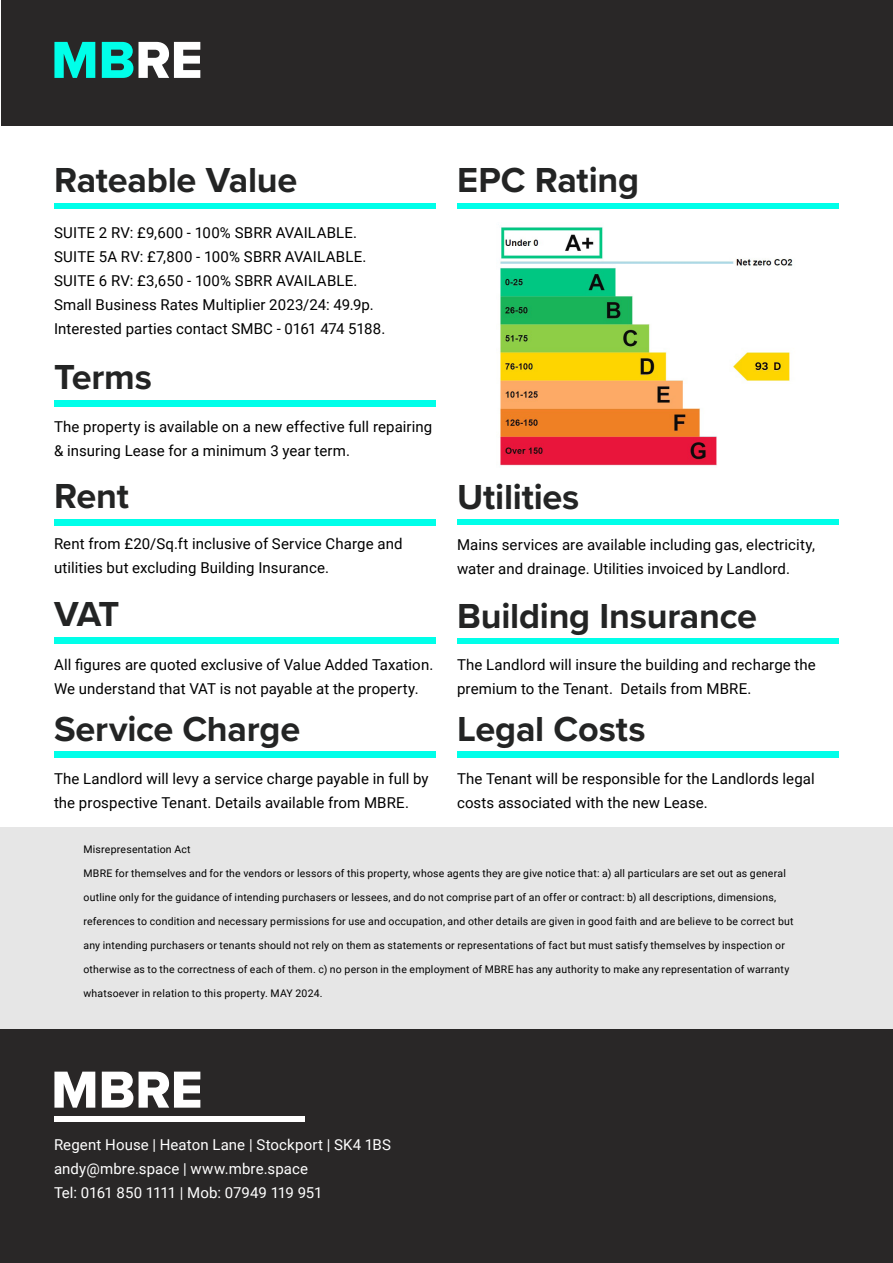
<style>
.page{position:relative;width:893px;height:1263px;background:#fff}
.page>*{position:absolute;margin:0;border:0;box-sizing:border-box;transform-origin:0 0}
.t1{font:54px "Proxima Nova Extrabld";color:#00ffe9}
.t2{font:54px "Proxima Nova Extrabld";color:#fff}
.Header_2{font:700 36px "Proxima Nova";letter-spacing:-.005em;color:#232424}
.Body_Copy{font:15px/24px "Roboto";letter-spacing:.005em;color:#000}
.Body_Copy-2{font:15px "Roboto";letter-spacing:.005em;color:#fff}
.Terms{font:10.5px "Roboto";letter-spacing:.02em;color:#000}
.s1{color:#fff}
</style>
<div class="page">
<div style="left:2px;top:0;width:891px;height:125px;background:#292727"></div>
<div style="left:54px;top:203px;width:382px;height:5px;background:#00ffe9"></div>
<div style="left:54px;top:400px;width:382px;height:6px;background:#00ffe9"></div>
<div style="left:54px;top:519px;width:382px;height:7px;background:#00ffe9"></div>
<div style="left:457px;top:203px;width:382px;height:5px;background:#00ffe9"></div>
<div style="left:457px;top:751px;width:382px;height:7px;background:#00ffe9"></div>
<div style="left:0;top:827px;width:893px;height:202px;background:#e6e6e6"></div>
<div style="left:0;top:1029px;width:893px;height:234px;background:#292727"></div>
<div style="left:54px;top:1116px;width:251px;height:5px;background:#fff"></div>
<img style="left:498px;top:224px;width:295px;height:242px">
<div style="left:457px;top:638px;width:382px;height:6px;background:#00ffe9"></div>
<div style="left:54px;top:751px;width:382px;height:7px;background:#00ffe9"></div>
<div style="left:54px;top:637px;width:382px;height:7px;background:#00ffe9"></div>
<div style="left:457px;top:519px;width:382px;height:6px;background:#00ffe9"></div>
<p class="t1" style="left:51px;top:20px;width:153px">MB<span class="s1">RE</span></p>
<p class="Header_2" style="left:54px;top:153px;width:245px">Rateable Value</p>
<p class="Body_Copy" style="left:54px;top:220px;width:305px">SUITE 2 RV: £9,600 - 100% SBRR AVAILABLE.</p>
<p class="Body_Copy" style="left:54px;top:244px;width:314px">SUITE 5A RV: £7,800 - 100% SBRR AVAILABLE.</p>
<p class="Body_Copy" style="left:54px;top:268px;width:305px">SUITE 6 RV: £3,650 - 100% SBRR AVAILABLE.</p>
<p class="Body_Copy" style="left:54px;top:292px;width:321px">Small Business Rates Multiplier 2023/24: 49.9p.</p>
<p class="Body_Copy" style="left:54px;top:316px;width:333px">Interested parties contact SMBC - 0161 474 5188.</p>
<p class="Header_2" style="left:54px;top:350px;width:99px">Terms</p>
<p class="Body_Copy" style="left:54px;top:414px;width:380px">The property is available on a new effective full repairing &amp; insuring Lease for a minimum 3 year term.</p>
<p class="Header_2" style="left:54px;top:470px;width:77px">Rent</p>
<p class="Body_Copy" style="left:54px;top:531px;width:350px">Rent from £20/Sq.ft inclusive of Service Charge and</p>
<p class="Body_Copy" style="left:54px;top:555px;width:276px">utilities but excluding Building Insurance.</p>
<p class="Header_2" style="left:54px;top:587px;width:67px">VAT</p>
<p class="Body_Copy" style="left:54px;top:652px;width:381px">All figures are quoted exclusive of Value Added Taxation.<br>We understand that VAT is not payable at the property.</p>
<p class="Header_2" style="left:54px;top:702px;width:248px">Service Charge</p>
<p class="Body_Copy" style="left:54px;top:766px;width:376px">The Landlord will levy a service charge payable in full by the prospective Tenant. Details available from MBRE.</p>
<p class="Header_2" style="left:457px;top:153px;width:184px">EPC Rating</p>
<p class="Header_2" style="left:457px;top:470px;width:124px">Utilities</p>
<p class="Body_Copy" style="left:457px;top:532px;width:359px">Mains services are available including gas, electricity, water and drainage. Utilities invoiced by Landlord.</p>
<p class="Header_2" style="left:457px;top:589px;width:301px">Building Insurance</p>
<p class="Body_Copy" style="left:457px;top:652px;width:360px">The Landlord will insure the building and recharge the premium to the Tenant. Details from MBRE.</p>
<p class="Header_2" style="left:457px;top:702px;width:190px">Legal Costs</p>
<p class="Body_Copy" style="left:457px;top:766px;width:359px">The Tenant will be responsible for the Landlords legal costs associated with the new Lease.</p>
<p class="Terms" style="left:83px;top:842px;width:109px">Misrepresentation Act</p>
<p class="Terms" style="left:83px;top:866px;width:704px">MBRE for themselves and for the vendors or lessors of this property, whose agents they are give notice that: a) all particulars are set out as general</p>
<p class="Terms" style="left:83px;top:890px;width:694px">outline only for the guidance of intending purchasers or lessees, and do not comprise part of an offer or contract: b) all descriptions, dimensions,</p>
<p class="Terms" style="left:83px;top:914px;width:712px">references to condition and necessary permissions for use and occupation, and other details are given in good faith and are believe to be correct but</p>
<p class="Terms" style="left:83px;top:938px;width:703px">any intending purchasers or tenants should not rely on them as statements or representations of fact but must satisfy themselves by inspection or</p>
<p class="Terms" style="left:83px;top:962px;width:707px">otherwise as to the correctness of each of them. c) no person in the employment of MBRE has any authority to make any representation of warranty</p>
<p class="Terms" style="left:83px;top:986px;width:241px">whatsoever in relation to this property. MAY 2024.</p>
<p class="t2" style="left:51px;top:1049px;width:153px">MBRE</p>
<p class="Body_Copy-2" style="left:54px;top:1134px;width:339px">Regent House | Heaton Lane | Stockport | SK4 1BS</p>
<p class="Body_Copy-2" style="left:54px;top:1158px;width:256px">andy@mbre.space | www.mbre.space</p>
<p class="Body_Copy-2" style="left:54px;top:1182px;width:270px">Tel: 0161 850 1111 | Mob: 07949 119 951</p>
</div>
